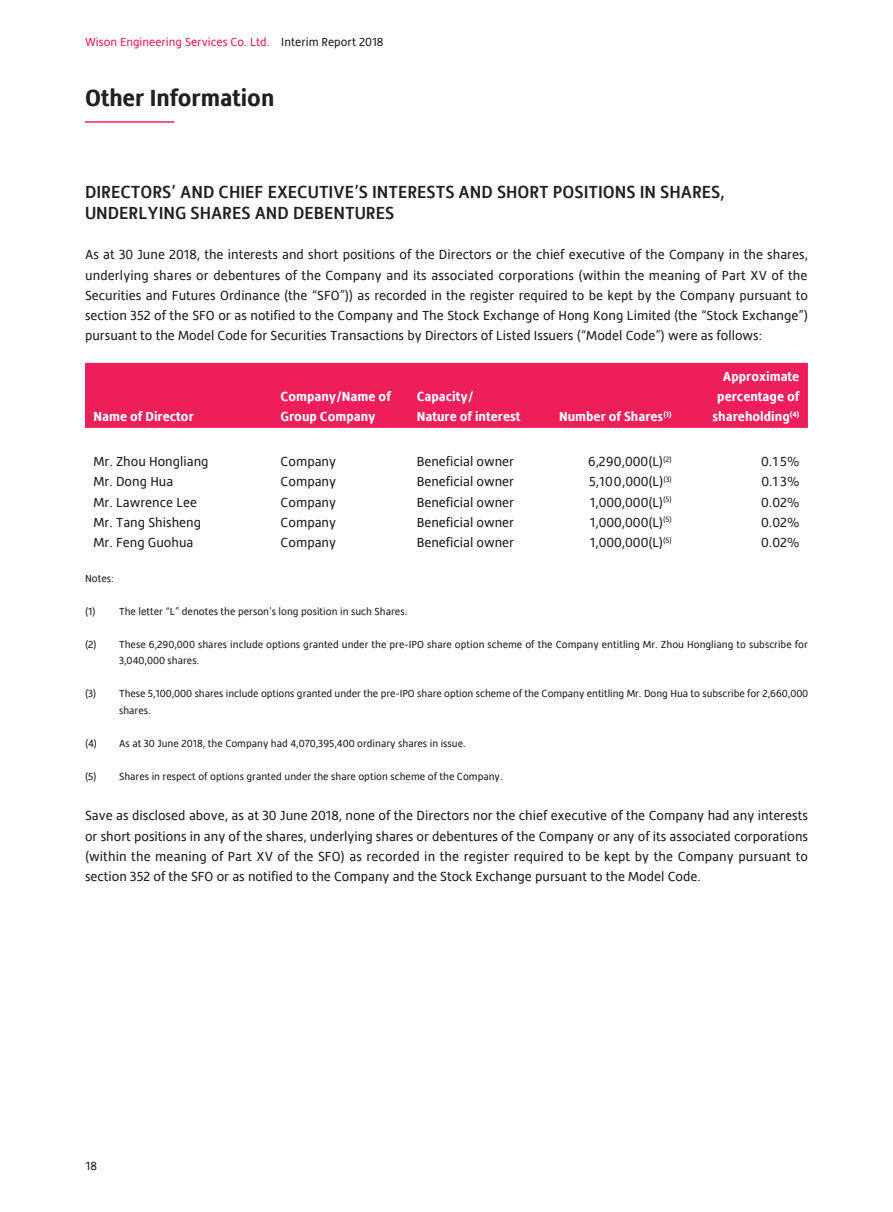
<style>
.page{position:relative;width:893px;height:1212px;background:#fff}
.page>*{position:absolute;margin:0;border:0;box-sizing:border-box;transform-origin:0 0}
.t1{font:700 24px "Hedley New";color:#231f20}
.t2{font:500 18px/21px "Hedley New";color:#231f20}
.t3{font:13.5px/20.2px "Hedley New";color:#231f20;text-align:justify}
.t4{font:700 13.5px/20.2px "Hedley New";color:#fff}
.t5{font:12px "Hedley New";color:#ee1e5b}
.t6{font:12px "Hedley New";color:#231f20}
.t7{font:10.5px/16.5px "Hedley New";color:#231f20}
.s1{color:#231f20}
</style>
<div class="page">
<hr style="left:85px;top:121px;width:89px;height:2px;background:#ee1e5b">
<div style="left:85px;top:363px;width:723px;height:65px;background:#ee1e5b"></div>
<p class="t5" style="left:85px;top:35px;width:300px">Wison Engineering Services Co. Ltd. <span class="s1">Interim Report 2018</span></p>
<h1 class="t1" style="left:85px;top:84px;width:191px">Other Information</h1>
<h2 class="t2" style="left:85px;top:181px;width:641px">DIRECTORS’ AND CHIEF EXECUTIVE’S INTERESTS AND SHORT POSITIONS IN SHARES,<br>UNDERLYING SHARES AND DEBENTURES</h2>
<p class="t3" style="left:85px;top:245px;width:724px">As at 30 June 2018, the interests and short positions of the Directors or the chief executive of the Company in the shares, underlying shares or debentures of the Company and its associated corporations (within the meaning of Part XV of the Securities and Futures Ordinance (the “SFO”)) as recorded in the register required to be kept by the Company pursuant to section 352 of the SFO or as notified to the Company and The Stock Exchange of Hong Kong Limited (the “Stock Exchange”) pursuant to the Model Code for Securities Transactions by Directors of Listed Issuers (“Model Code”) were as follows:</p>
<p class="t4" style="left:94px;top:406px;width:102px">Name of Director</p>
<p class="t4" style="left:281px;top:386px;width:112px">Company/Name of<br>Group Company</p>
<p class="t4" style="left:417px;top:386px;width:105px">Capacity/<br>Nature of interest</p>
<p class="t4" style="left:559px;top:406px;width:114px">Number of Shares<sup>(1)</sup></p>
<p class="t4" style="left:713px;top:366px;width:88px;text-align:right">Approximate percentage of shareholding<sup>(4)</sup></p>
<p class="t3" style="left:94px;top:451px;width:117px">Mr. Zhou Hongliang</p>
<p class="t3" style="left:281px;top:451px;width:57px">Company</p>
<p class="t3" style="left:417px;top:451px;width:99px">Beneficial owner</p>
<p class="t3" style="left:588px;top:451px;width:85px">6,290,000(L)<sup>(2)</sup></p>
<p class="t3" style="left:761px;top:451px;width:40px">0.1 5%</p>
<p class="t3" style="left:94px;top:472px;width:81px">Mr. Dong Hua</p>
<p class="t3" style="left:281px;top:472px;width:57px">Company</p>
<p class="t3" style="left:417px;top:472px;width:99px">Beneficial owner</p>
<p class="t3" style="left:589px;top:472px;width:84px">5,100,000(L)<sup>(3)</sup></p>
<p class="t3" style="left:761px;top:472px;width:40px">0.1 3%</p>
<p class="t3" style="left:94px;top:492px;width:105px">Mr. Lawrence Lee</p>
<p class="t3" style="left:281px;top:492px;width:57px">Company</p>
<p class="t3" style="left:417px;top:492px;width:99px">Beneficial owner</p>
<p class="t3" style="left:590px;top:492px;width:83px">1,000,000(L)<sup>(5)</sup></p>
<p class="t3" style="left:761px;top:492px;width:40px">0.02%</p>
<p class="t3" style="left:94px;top:512px;width:109px">Mr. Tang Shisheng</p>
<p class="t3" style="left:281px;top:512px;width:57px">Company</p>
<p class="t3" style="left:417px;top:512px;width:99px">Beneficial owner</p>
<p class="t3" style="left:590px;top:512px;width:83px">1,000,000(L)<sup>(5)</sup></p>
<p class="t3" style="left:761px;top:512px;width:40px">0.02%</p>
<p class="t3" style="left:94px;top:532px;width:101px">Mr. Feng Guohua</p>
<p class="t3" style="left:281px;top:532px;width:57px">Company</p>
<p class="t3" style="left:417px;top:532px;width:99px">Beneficial owner</p>
<p class="t3" style="left:590px;top:532px;width:83px">1,000,000(L)<sup>(5)</sup></p>
<p class="t3" style="left:761px;top:532px;width:40px">0.02%</p>
<p class="t7" style="left:85px;top:570px;width:30px">Notes:</p>
<p class="t7" style="left:85px;top:603px;width:324px">(1) The letter “L” denotes the person’s long position in such Shares.</p>
<p class="t7" style="left:119px;top:636px;width:690px;text-indent:-34px">(2) These 6,290,000 shares include options granted under the pre-IPO share option scheme of the Company entitling Mr. Zhou Hongliang to subscribe for<br>3,040,000 shares.</p>
<p class="t7" style="left:119px;top:685px;width:691px;text-indent:-34px">(3) These 5,100,000 shares include options granted under the pre-IPO share option scheme of the Company entitling Mr. Dong Hua to subscribe for 2,660,000 shares.</p>
<p class="t7" style="left:85px;top:735px;width:382px">(4) As at 30 June 2018, the Company had 4,070,395,400 ordinary shares in issue.</p>
<p class="t7" style="left:85px;top:768px;width:419px">(5) Shares in respect of options granted under the share option scheme of the Company.</p>
<p class="t3" style="left:85px;top:805px;width:725px">Save as disclosed above, as at 30 June 2018, none of the Directors nor the chief executive of the Company had any interests or short positions in any of the shares, underlying shares or debentures of the Company or any of its associated corporations (within the meaning of Part XV of the SFO) as recorded in the register required to be kept by the Company pursuant to section 352 of the SFO or as notified to the Company and the Stock Exchange pursuant to the Model Code.</p>
<p class="t6" style="left:85px;top:1159px;width:13px">18</p>
</div>
